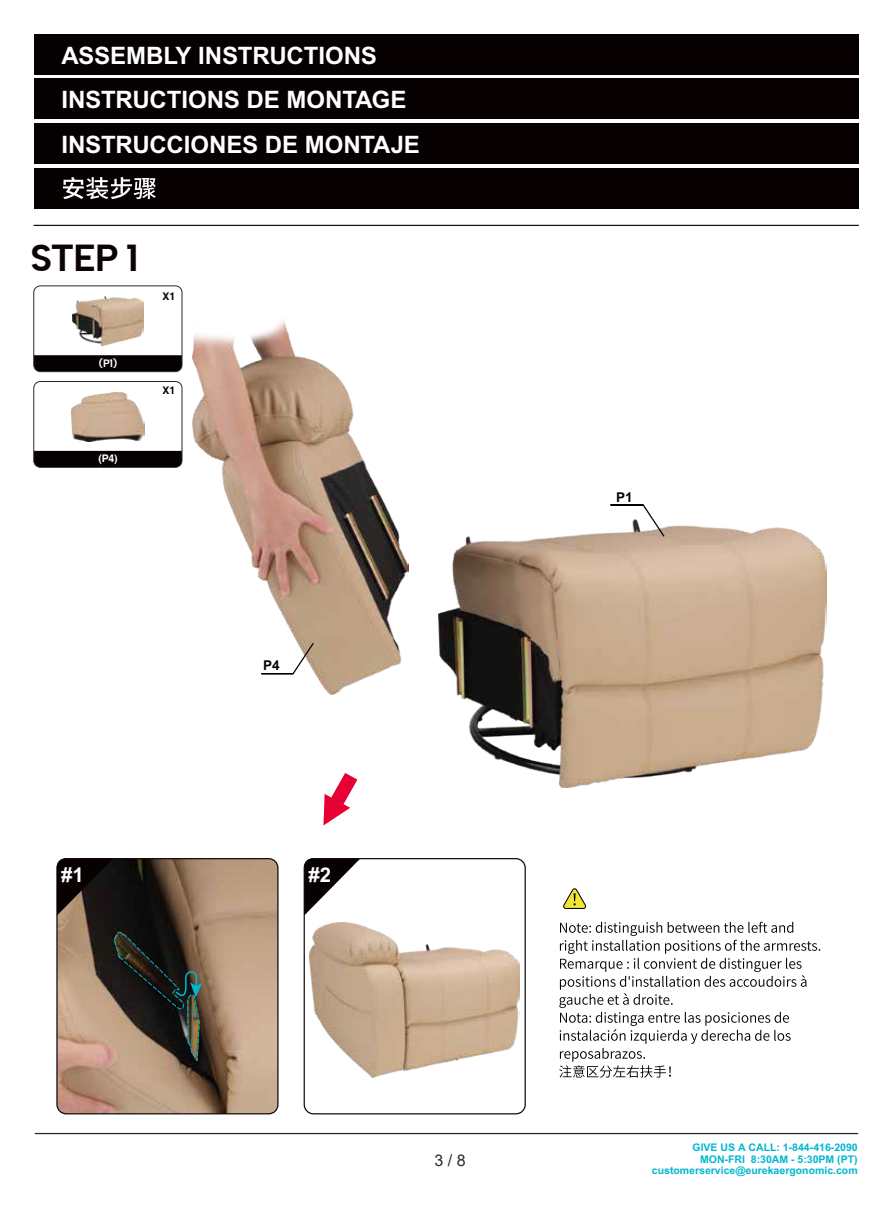
<style>
.page{position:relative;width:893px;height:1212px;background:#fff}
.page>*{position:absolute;margin:0;border:0;box-sizing:border-box;transform-origin:0 0}
.t1{font:700 36.75px "Albert Sans";color:#0b0306}
.t2{font:700 24px/44.4px "Arial MT Std";letter-spacing:-.005em;color:#fff}
.t3{font:700 20.25px "Arial";color:#fff}
.t4{font:16.05px "Arial";color:#2b2826}
.t5{font:700 13.5px "Arial";color:#070102}
.t6{font:700 10.5px/11.2px "Arial";color:#00b6d0;text-align:right}
.t7{font:700 10.5px "Albert Sans";color:#fff}
.t8{font:700 10.5px "Helvetica";color:#080103}
.t9{font:700 10.5px "Helvetica";color:#fff}
</style>
<div class="page">
<img style="left:438px;top:525px;width:389px;height:263px">
<img style="left:193px;top:320px;width:216px;height:374px">
<img style="left:71px;top:392px;width:74px;height:49px">
<img style="left:310px;top:923px;width:210px;height:154px">
<div style="left:304px;top:858px;width:222px;height:256px;border:1px solid #070102;border-radius:9px"></div>
<svg style="left:304px;top:859px;width:56px;height:56px"></svg>
<svg style="left:35px;top:355px;width:147px;height:17px;background:#0a0505"></svg>
<div style="left:33px;top:285px;width:149px;height:87px;border:1px solid #2b2826;border-radius:7px"></div>
<div style="left:35px;top:451px;width:147px;height:15px;background:#060001"></div>
<div style="left:33px;top:381px;width:149px;height:87px;border:1px solid #2b2826;border-radius:7px"></div>
<div style="left:34px;top:79px;width:825px;height:40px;background:#060001"></div>
<div style="left:34px;top:34px;width:825px;height:40px;background:#060001"></div>
<div style="left:34px;top:124px;width:825px;height:40px;background:#060001"></div>
<div style="left:34px;top:168px;width:825px;height:40px;background:#060001"></div>
<hr style="left:34px;top:225px;width:824px;height:1px;background:#211512">
<svg style="left:63px;top:177px;width:93px;height:22px"></svg>
<svg style="left:323px;top:773px;width:34px;height:52px"></svg>
<img style="left:58px;top:860px;width:219px;height:254px">
<img style="left:113px;top:931px;width:89px;height:132px">
<div style="left:56px;top:858px;width:223px;height:256px;border:1px solid #070102;border-radius:9px"></div>
<svg style="left:57px;top:859px;width:56px;height:56px;background:#211816"></svg>
<svg style="left:609px;top:504px;width:57px;height:34px"></svg>
<svg style="left:260px;top:641px;width:55px;height:34px"></svg>
<svg style="left:559px;top:922px;width:261px;height:156px"></svg>
<svg style="left:563px;top:888px;width:23px;height:21px"></svg>
<hr style="left:35px;top:1133px;width:823px;height:1px;background:#2b2826">
<img style="left:72px;top:297px;width:71px;height:48px">
<h2 class="t2" style="left:61px;top:33px;width:360px">ASSEMBLY INSTRUCTIONS<br>INSTRUCTIONS DE MONTAGE<br>INSTRUCCIONES DE MONTAJE</h2>
<h1 class="t1" style="left:31px;top:235px;width:109px">STEP 1</h1>
<p class="t7" style="left:98px;top:356px;width:21px">(P1)</p>
<p class="t9" style="left:98px;top:452px;width:21px">(P4)</p>
<p class="t8" style="left:163px;top:290px;width:14px">X1</p>
<p class="t8" style="left:163px;top:384px;width:14px">X1</p>
<h3 class="t3" style="left:61px;top:863px;width:24px">#1</h3>
<p class="t5" style="left:263px;top:657px;width:18px">P4</p>
<h3 class="t3" style="left:308px;top:863px;width:24px">#2</h3>
<p class="t5" style="left:616px;top:489px;width:18px">P1</p>
<h3 class="t4" style="left:434px;top:1150px;width:33px">3 / 8</h3>
<p class="t6" style="left:652px;top:1142px;width:207px">GIVE US A CALL: 1-844-416-2090<br>MON-FRI 8:30AM - 5:30PM (PT) customerservice@eurekaergonomic.com</p>
</div>
